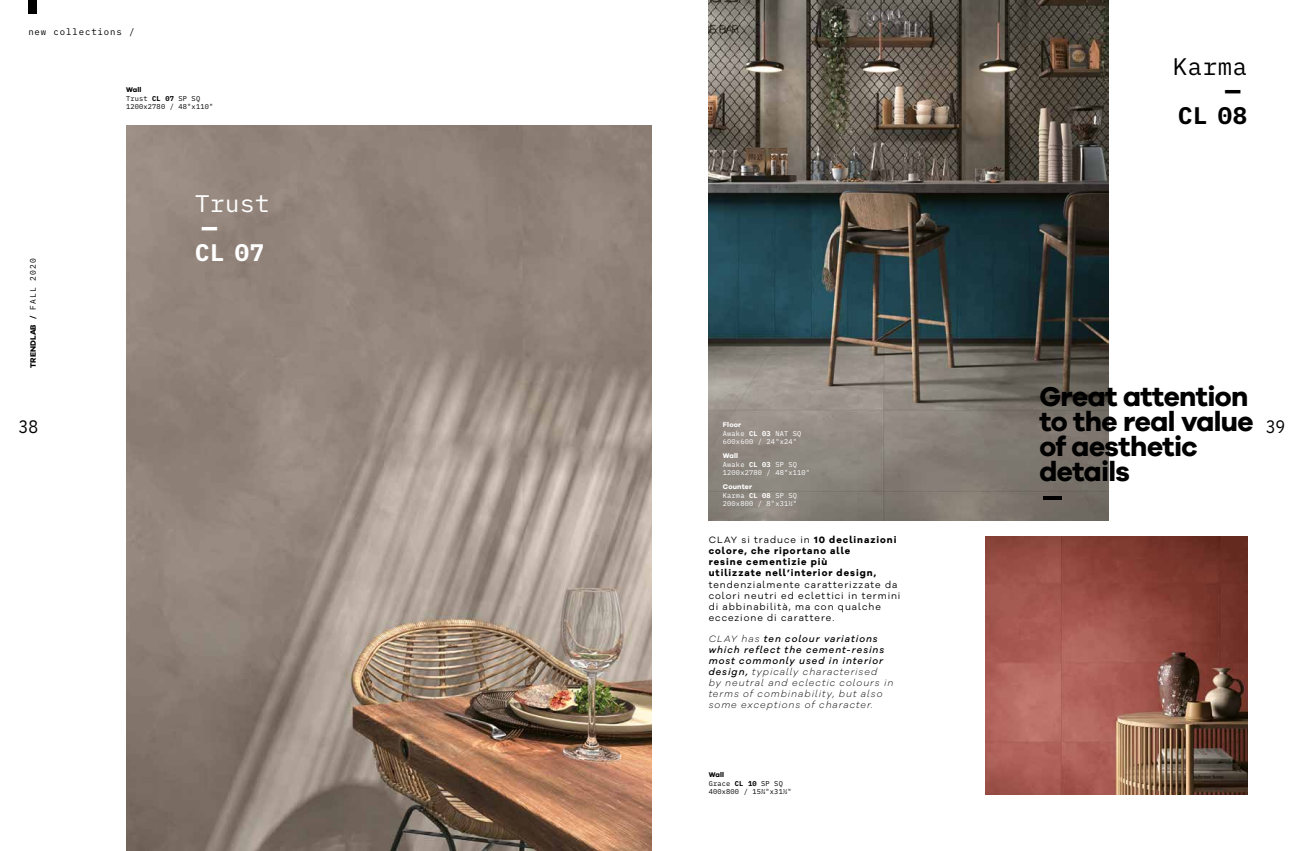
<style>
.page{position:relative;width:1304px;height:851px;background:#fff}
.page>*{position:absolute;margin:0;border:0;box-sizing:border-box;transform-origin:0 0}
.t1{font:700 28px/25px "Galano Grotesque";letter-spacing:-.02em;color:#000}
.t2{font:24px "IBM Plex Mono";letter-spacing:.025em;color:#000}
.t3{font:700 24px/24px "IBM Plex Mono";color:#000;text-align:right;scale:2 1}
.t4{font:24px "IBM Plex Mono";letter-spacing:.025em;color:#fff}
.t5{font:700 24px/24px "IBM Plex Mono";color:#fff;scale:2 1}
.t6{font:18px "IBM Plex Mono";color:#000;scale:.9 1}
.t7{font:italic 300 9.5px/11px "Galano Grotesque Alt";letter-spacing:.1em;color:#000}
.t8{font:9.5px/11px "Galano Grotesque Alt";letter-spacing:.1em;color:#000}
.t9{font:700 9.5px/11px "Galano Grotesque Alt";letter-spacing:.105em;color:#000}
.t10{font:9px "IBM Plex Mono";letter-spacing:.1em;color:#000}
.t11{font:700 8px "Galano Grotesque";letter-spacing:.005em;color:#000}
.t12{font:7px/8.4px "IBM Plex Mono";letter-spacing:.025em;color:#fff}
.t13{font:7px/8.4px "IBM Plex Mono";letter-spacing:.025em;color:#000}
.t14{font:700 7px "Galano Grotesque";letter-spacing:.025em;color:#fff}
.t15{font:700 7px "Galano Grotesque";letter-spacing:.025em;color:#000}
.s1{font-family:"IBM Plex Mono";font-weight:400}
.s2{font-weight:700}
.s3{font-weight:400}
.s4{font-weight:500}
</style>
<div class="page">
<img style="left:126px;top:125px;width:526px;height:725px">
<img style="left:709px;top:0;width:400px;height:520px">
<img style="left:986px;top:536px;width:261px;height:258px">
<div style="left:28px;top:0;width:9px;height:14px;background:#000"></div>
<p class="t10" style="left:28px;top:25px;width:108px">new collections /</p>
<p class="t11" style="left:28px;top:368px;width:111px;rotate:-90deg">TRENDLAB / <span class="s1">FALL 2020</span></p>
<p class="t15" style="left:126px;top:86px;width:17px">Wall</p>
<p class="t13" style="left:126px;top:93px;width:89px">Trust <span class="s2">CL 07</span> SP SQ<br>1200x2780 / 48"x110"</p>
<h2 class="t4" style="left:195px;top:185px;width:76px">Trust</h2>
<h2 class="t5" style="left:195px;top:214px;width:36px">-<br>CL 07</h2>
<h2 class="t2" style="left:1173px;top:49px;width:76px">Karma</h2>
<h2 class="t3" style="left:1178px;top:77px;width:36px">-<br>CL 08</h2>
<h1 class="t1" style="left:1039px;top:382px;width:216px">Great attention to the real value of aesthetic details<br>-</h1>
<h3 class="t6" style="left:19px;top:412px;width:23px">38</h3>
<h3 class="t6" style="left:1266px;top:412px;width:23px">39</h3>
<p class="t14" style="left:723px;top:420px;width:20px">Floor</p>
<p class="t12" style="left:723px;top:428px;width:80px">Awake <span class="s2">CL 03</span> NAT SQ<br>600x600 / 24"x24"</p>
<p class="t14" style="left:723px;top:451px;width:17px">Wall</p>
<p class="t12" style="left:723px;top:459px;width:89px">Awake <span class="s2">CL 03</span> SP SQ<br>1200x2780 / 48"x110"</p>
<p class="t14" style="left:723px;top:482px;width:31px">Counter</p>
<p class="t12" style="left:723px;top:490px;width:76px">Karma <span class="s2">CL 08</span> SP SQ<br>200x800 / 8"x31½"</p>
<p class="t9" style="left:709px;top:534px;width:189px"><span class="s3">CLAY si traduce in</span> 10 declinazioni colore, che riportano alle<br>resine cementizie più<br>utilizzate nell’interior design,</p>
<p class="t8" style="left:709px;top:578px;width:193px">tendenzialmente caratterizzate da colori neutri ed eclettici in termini di abbinabilità, ma con qualche eccezione di carattere.</p>
<p class="t7" style="left:709px;top:632px;width:186px">CLAY has <span class="s4">ten colour variations which reflect the cement-resins most commonly used in interior design,</span> typically characterised<br>by neutral and eclectic colours in terms of combinability, but also some exceptions of character.</p>
<p class="t15" style="left:709px;top:770px;width:17px">Wall</p>
<p class="t13" style="left:709px;top:778px;width:84px">Grace <span class="s2">CL 10</span> SP SQ<br>400x800 / 15¾"x31½"</p>
</div>
